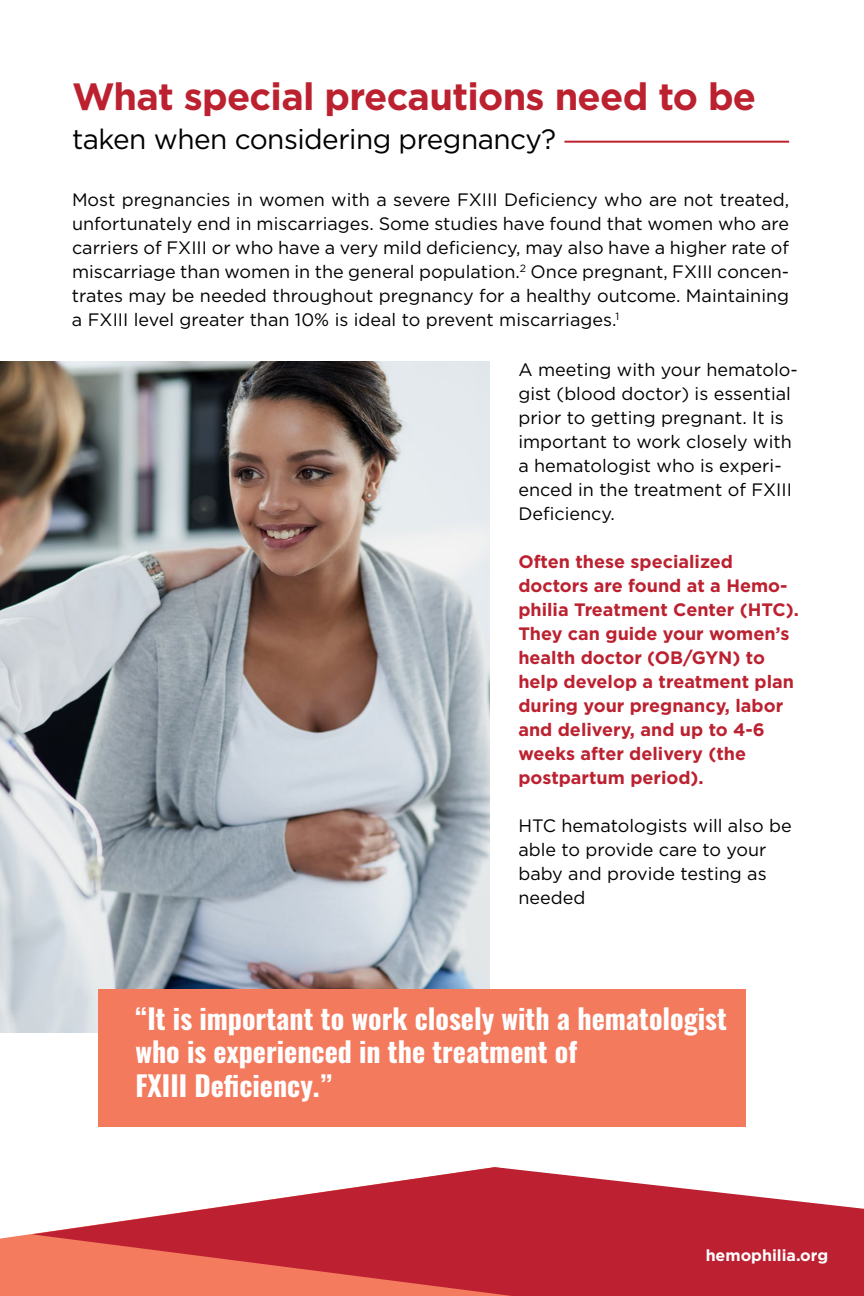
<style>
.page{position:relative;width:864px;height:1296px;background:#fff}
.page>*{position:absolute;margin:0;border:0;box-sizing:border-box;transform-origin:0 0}
.t1{font:700 38px "Gotham";letter-spacing:-.02em;color:#bc2130}
.t2{font:700 28px/33.6px "Oswald";color:#fff}
.t3{font:28px "Gotham";letter-spacing:-.02em;color:#000}
.t4{font:18px/24px "Gotham";color:#000}
.t5{font:700 18px/24px "Gotham";color:#bc2130}
.t6{font:700 16px "Gotham";color:#fff}
</style>
<div class="page">
<div style="left:0;top:1234px;width:32px;height:62px;background:#f47b5e"></div>
<svg style="left:32px;top:1167px;width:832px;height:129px;fill:#bc2031"></svg>
<hr style="left:863px;top:0;width:1px;height:80px;background:#f47a5e">
<hr style="left:564px;top:141px;width:225px;height:2px;background:#bc2130">
<img style="left:0;top:361px;width:490px;height:671px">
<div style="left:98px;top:989px;width:648px;height:138px;background:#f47a5e"></div>
<h1 class="t1" style="left:72px;top:71px;width:686px">What special precautions need to be</h1>
<h2 class="t3" style="left:72px;top:121px;width:486px">taken when considering pregnancy?</h2>
<p class="t4" style="left:72px;top:187px;width:719px;text-align:justify">Most pregnancies in women with a severe FXIII Deficiency who are not treated, unfortunately end in miscarriages. Some studies have found that women who are carriers of FXIII or who have a very mild deficiency, may also have a higher rate of miscarriage than women in the general population.<sup>2</sup> Once pregnant, FXIII concen&shy;trates may be needed throughout pregnancy for a healthy outcome. Maintaining a FXIII level greater than 10% is ideal to prevent miscarriages.<sup>1</sup></p>
<p class="t4" style="left:518px;top:357px;width:281px">A meeting with your hematolo&shy;gist (blood doctor) is essential prior to getting pregnant. It is important to work closely with a hematologist who is experi&shy;enced in the treatment of FXIII<br>Deficiency.</p>
<p class="t5" style="left:518px;top:549px;width:282px">Often these specialized doctors are found at a Hemo&shy;philia Treatment Center (HTC).<br>They can guide your women’s health doctor (OB/GYN) to help develop a treatment plan during your pregnancy, labor and delivery, and up to 4-6 weeks after delivery (the postpartum period).</p>
<p class="t4" style="left:518px;top:813px;width:275px">HTC hematologists will also be able to provide care to your baby and provide testing as needed</p>
<h2 class="t2" style="left:135px;top:1003px;width:593px">“It is important to work closely with a hematologist who is experienced in the treatment of<br>FXIII Deficiency.”</h2>
<p class="t6" style="left:706px;top:1245px;width:124px">hemophilia.org</p>
</div>
